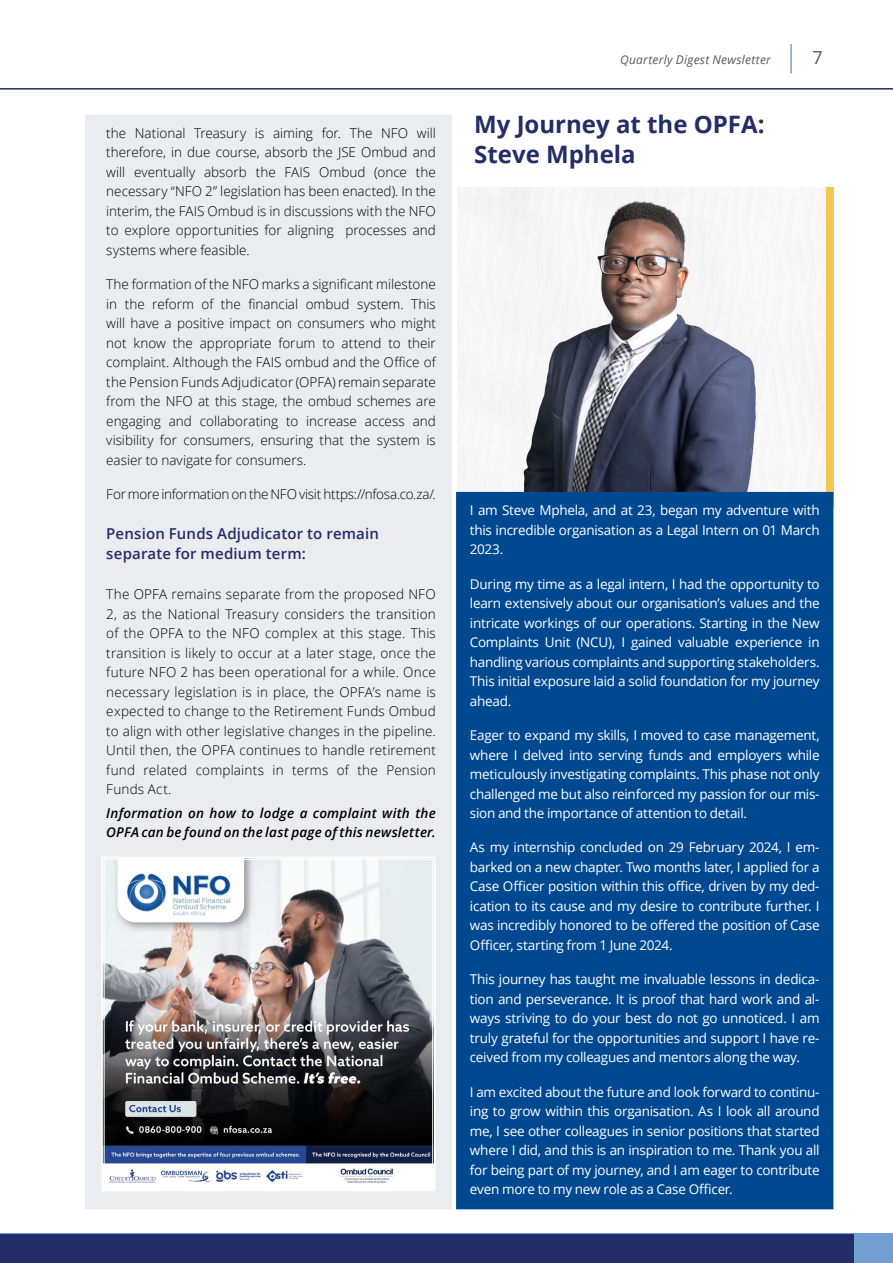
<style>
.page{position:relative;width:893px;height:1263px;background:#fff}
.page>*{position:absolute;margin:0;border:0;box-sizing:border-box;transform-origin:0 0}
.t1{font:700 24px/30px "Open Sans";color:#232d68}
.t2{font:18px "Open Sans";color:#58595b}
.t3{font:600 15px/19.5px "Open Sans";letter-spacing:.01em;color:#232d68}
.t4{font:13.5px/19.5px "Open Sans";letter-spacing:-.02em;color:#fff;text-align:justify}
.t5{font:300 13.5px/19.5px "Open Sans";color:#000;text-align:justify}
.t6{font:italic 600 13.5px/19.5px "Open Sans";letter-spacing:.015em;color:#000}
.t7{font:300 13.5px "Open Sans";letter-spacing:-.02em;color:#000}
.t8{font:italic 12px "Open Sans";letter-spacing:.025em;color:#58595b}
</style>
<div class="page">
<div style="left:823px;top:187px;width:10px;height:320px;background:#f3c851"></div>
<img style="left:457px;top:187px;width:368px;height:305px">
<div style="left:85px;top:115px;width:367px;height:1094px;background:#ebecef"></div>
<hr style="left:0;top:88px;width:893px;height:2px;background:#232d68">
<img style="left:101px;top:857px;width:334px;height:334px">
<div style="left:104px;top:859px;width:329px;height:330px;border:1px solid #fff"></div>
<div style="left:0;top:1234px;width:893px;height:29px;background:#739ed1"></div>
<div style="left:0;top:1234px;width:854px;height:29px;background:#232d68"></div>
<div style="left:456px;top:492px;width:377px;height:717px;background:#004990;border:2px solid #004990"></div>
<hr style="left:790px;top:44px;width:2px;height:29px;background:#739ed1">
<p class="t5" style="left:106px;top:123px;width:331px">the National Treasury is aiming for. The NFO will therefore, in due course, absorb the JSE Ombud and will eventually absorb the FAIS Ombud (once the necessary “NFO 2” legislation has been enacted). In the interim, the FAIS Ombud is in discussions with the NFO to explore opportunities for aligning processes and systems where feasible.</p>
<p class="t5" style="left:106px;top:274px;width:331px">The formation of the NFO marks a significant milestone in the reform of the financial ombud system. This will have a positive impact on consumers who might not know the appropriate forum to attend to their complaint. Although the FAIS ombud and the Office of the Pension Funds Adjudicator (OPFA) remain separate from the NFO at this stage, the ombud schemes are engaging and collaborating to increase access and visibility for consumers, ensuring that the system is easier to navigate for consumers.</p>
<p class="t7" style="left:106px;top:485px;width:331px">For more information on the NFO visit https://nfosa.co.za/.</p>
<p class="t3" style="left:106px;top:524px;width:274px">Pension Funds Adjudicator to remain separate for medium term:</p>
<p class="t5" style="left:106px;top:584px;width:331px">The OPFA remains separate from the proposed NFO 2, as the National Treasury considers the transition of the OPFA to the NFO complex at this stage. This transition is likely to occur at a later stage, once the future NFO 2 has been operational for a while. Once necessary legislation is in place, the OPFA’s name is expected to change to the Retirement Funds Ombud to align with other legislative changes in the pipeline.<br>Until then, the OPFA continues to handle retirement fund related complaints in terms of the Pension Funds Act.</p>
<p class="t6" style="left:106px;top:803px;width:331px">Information on how to lodge a complaint with the<br>OPFA can be found on the last page of this newsletter.</p>
<p class="t8" style="left:620px;top:51px;width:152px">Quarterly Digest Newsletter</p>
<h2 class="t2" style="left:813px;top:45px;width:12px">7</h2>
<h1 class="t1" style="left:474px;top:109px;width:292px">My Journey at the OPFA:<br>Steve Mphela</h1>
<p class="t4" style="left:470px;top:500px;width:351px">I am Steve Mphela, and at 23, began my adventure with this incredible organisation as a Legal Intern on 01 March 2023.</p>
<p class="t4" style="left:470px;top:574px;width:351px">During my time as a legal intern, I had the opportunity to learn extensively about our organisation’s values and the intricate workings of our operations. Starting in the New Complaints Unit (NCU), I gained valuable experience in handling various complaints and supporting stakeholders.<br>This initial exposure laid a solid foundation for my journey ahead.</p>
<p class="t4" style="left:470px;top:725px;width:351px">Eager to expand my skills, I moved to case management, where I delved into serving funds and employers while meticulously investigating complaints. This phase not only challenged me but also reinforced my passion for our mis&shy;sion and the importance of attention to detail.</p>
<p class="t4" style="left:470px;top:837px;width:351px">As my internship concluded on 29 February 2024, I em&shy;barked on a new chapter. Two months later, I applied for a Case Officer position within this office, driven by my ded&shy;ication to its cause and my desire to contribute further. I was incredibly honored to be offered the position of Case Officer, starting from 1 June 2024.</p>
<p class="t4" style="left:470px;top:969px;width:351px">This journey has taught me invaluable lessons in dedica&shy;tion and perseverance. It is proof that hard work and al&shy;ways striving to do your best do not go unnoticed. I am truly grateful for the opportunities and support I have re&shy;ceived from my colleagues and mentors along the way.</p>
<p class="t4" style="left:470px;top:1082px;width:351px">I am excited about the future and look forward to continu&shy;ing to grow within this organisation. As I look all around me, I see other colleagues in senior positions that started where I did, and this is an inspiration to me. Thank you all for being part of my journey, and I am eager to contribute even more to my new role as a Case Officer.</p>
</div>
